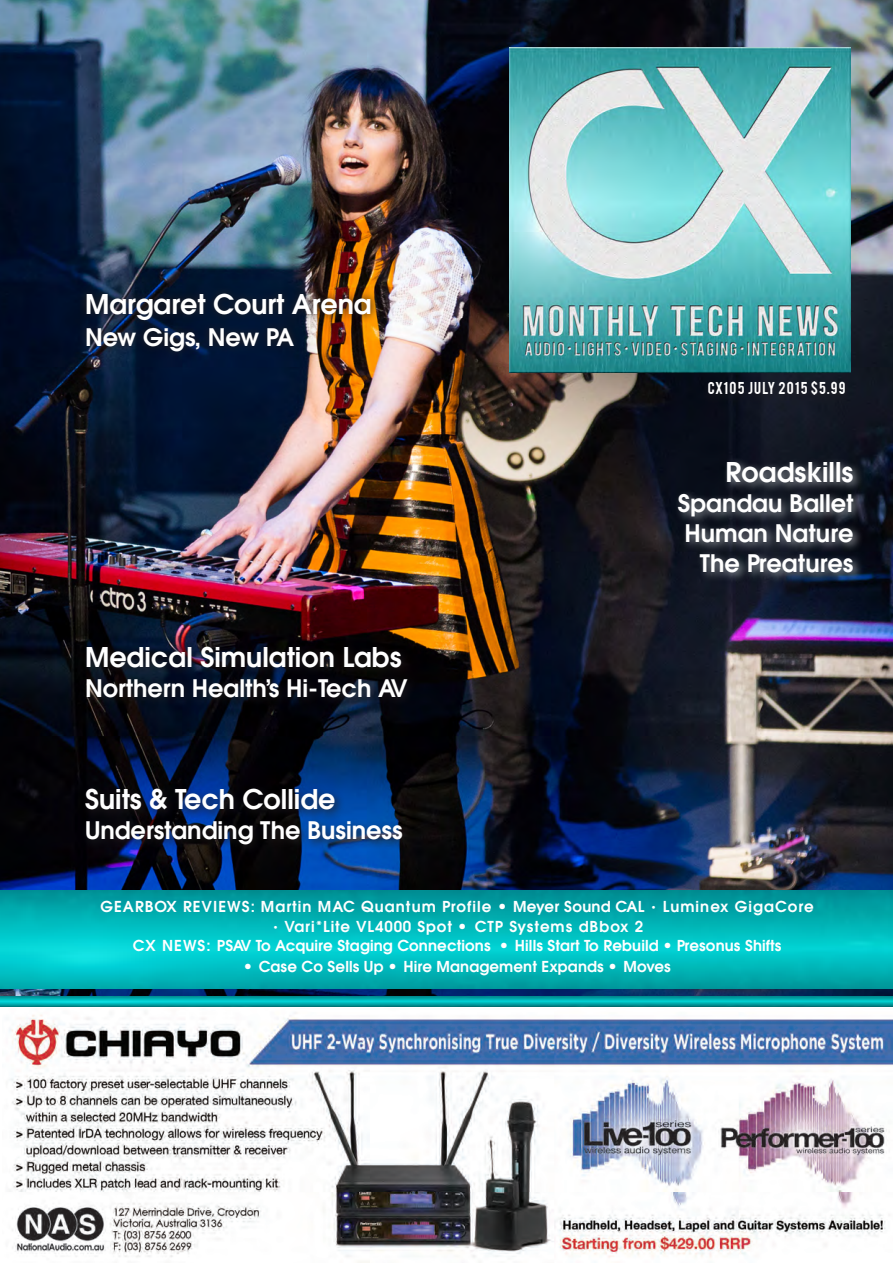
<style>
.page{position:relative;width:893px;height:1263px;background:#fff}
.page>*{position:absolute;margin:0;border:0;box-sizing:border-box;transform-origin:0 0}
.t1{font:600 27px "Avant Garde LTCE";color:#fff}
.t2{font:600 24px/30px "Avant Garde LTCE";color:#fff;text-align:right}
.t3{font:600 15px/19.5px "Avant Garde LTCE";letter-spacing:.01em;color:#fff;text-align:center}
.t4{font:13.5px "Bebas";letter-spacing:.09em;color:#fff}
.s1{font-family:"Courier";font-weight:400}
</style>
<div class="page">
<img style="left:0;top:0;width:893px;height:996px">
<img style="left:509px;top:48px;width:341px;height:324px">
<img style="left:9px;top:1015px;width:884px;height:247px">
<svg style="left:0;top:1006px;width:893px;height:1px"></svg>
<svg style="left:0;top:996px;width:893px;height:10px;background:#00acaf"></svg>
<img style="left:0;top:890px;width:893px;height:98px">
<div style="left:674px;top:457px;width:190px;height:126px;background:#b2b7bb;opacity:.75"></div>
<div style="left:700px;top:378px;width:152px;height:29px;background:#231f20;opacity:.84"></div>
<img style="left:78px;top:286px;width:301px;height:74px">
<div style="left:81px;top:641px;width:337px;height:67px;background:#231f20;opacity:.75"></div>
<div style="left:81px;top:784px;width:332px;height:72px;background:#231f20;opacity:.75"></div>
<h1 class="t1" style="left:85px;top:287px;width:288px">Margaret Court Arena</h1>
<h2 class="t2" style="left:85px;top:322px;width:211px">New Gigs, New PA</h2>
<h1 class="t1" style="left:85px;top:640px;width:318px">Medical Simulation Labs</h1>
<h2 class="t2" style="left:85px;top:673px;width:324px">Northern Health’s Hi-Tech AV</h2>
<h1 class="t1" style="left:85px;top:782px;width:252px">Suits &amp; Tech Collide</h1>
<h2 class="t2" style="left:85px;top:815px;width:319px">Understanding The Business</h2>
<p class="t4" style="left:708px;top:378px;width:139px">CX105 july 2015 $5.99</p>
<h1 class="t1" style="left:726px;top:455px;width:129px">Roadskills</h1>
<h2 class="t2" style="left:678px;top:488px;width:177px">Spandau Ballet<br>Human Nature<br>The Preatures</h2>
<p class="t3" style="left:100px;top:897px;width:715px">GEARBOX REVIEWS: Martin MAC Quantum Profile • Meyer Sound CAL <span class="s1">·</span> Luminex GigaCore <span class="s1">·</span> Vari*Lite VL4000 Spot • CTP Systems dBbox 2<br>CX NEWS: PSAV To Acquire Staging Connections • Hills Start To Rebuild • Presonus Shifts</p>
<p class="t3" style="left:243px;top:957px;width:429px">• Case Co Sells Up • Hire Management Expands • Moves</p>
</div>
